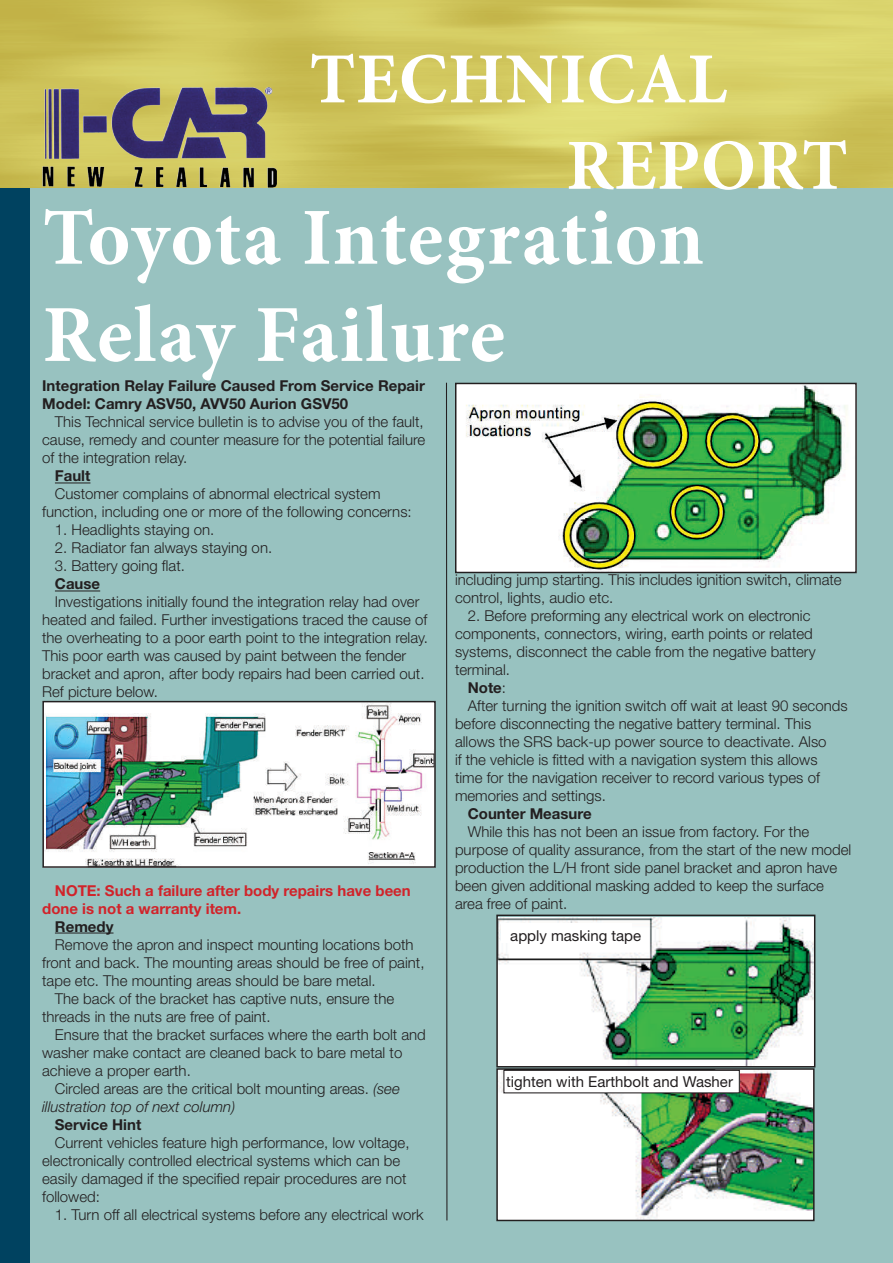
<style>
.page{position:relative;width:893px;height:1263px;background:#98c2c0}
.page>*{position:absolute;margin:0;border:0;box-sizing:border-box;transform-origin:0 0}
.t1{font:700 81px/97.2px "Minion Pro";letter-spacing:.015em;color:#fff}
.t2{font:700 72px/86.4px "Minion Pro";letter-spacing:.01em;color:#fff}
.t3{font:300 15px/18px "Helvetica Neue";color:#231f20}
.t4{font:700 15px/18px "Helvetica Neue";color:#231f20}
.t5{font:700 15px/18px "Helvetica Neue";color:#d1232a}
.t6{font:15px "Helvetica Neue";color:#231f20}
.t7{font:italic 300 15px "Helvetica Neue";color:#231f20}
.s1{font-weight:300}
.s2{font-style:italic}
</style>
<div class="page">
<div style="left:0;top:0;width:30px;height:1263px;background:#004260"></div>
<img style="left:0;top:0;width:893px;height:187px">
<img style="left:42px;top:87px;width:235px;height:100px">
<hr style="left:55px;top:483px;width:35px;height:1px;background:#231f20">
<hr style="left:55px;top:591px;width:45px;height:1px;background:#231f20">
<hr style="left:55px;top:933px;width:59px;height:1px;background:#231f20">
<img style="left:44px;top:703px;width:390px;height:163px">
<div style="left:42px;top:701px;width:394px;height:167px;border:1px solid #231f20"></div>
<img style="left:498px;top:1070px;width:315px;height:149px">
<div style="left:496px;top:1068px;width:319px;height:153px;border:1px solid #231f20"></div>
<img style="left:498px;top:917px;width:315px;height:148px">
<div style="left:496px;top:914px;width:319px;height:153px;border:1px solid #231f20"></div>
<img style="left:457px;top:385px;width:398px;height:186px">
<div style="left:455px;top:383px;width:402px;height:190px;border:1px solid #231f20"></div>
<hr style="left:446px;top:383px;width:1px;height:837px;background:#231f20">
<div style="left:501px;top:924px;width:131px;height:19px;background:#fff"></div>
<div style="left:504px;top:1070px;width:235px;height:23px;background:#fff"></div>
<div style="left:503px;top:1070px;width:237px;height:23px;border:1px solid #231f20"></div>
<h2 class="t2" style="left:566px;top:35px;width:283px;text-indent:-257px">TECHNICAL<br>REPORT</h2>
<h1 class="t1" style="left:43px;top:188px;width:663px">Toyota Integration<br>Relay Failure</h1>
<p class="t4" style="left:42px;top:377px;width:384px">Integration Relay Failure Caused From Service Repair<br>Model: Camry ASV50, AVV50 Aurion GSV50</p>
<p class="t3" style="left:42px;top:413px;width:385px;text-align:justify;text-indent:13px">This Technical service bulletin is to advise you of the fault, cause, remedy and counter measure for the potential failure of the integration relay.</p>
<p class="t4" style="left:55px;top:467px;width:37px">Fault</p>
<p class="t3" style="left:42px;top:485px;width:371px;text-indent:13px">Customer complains of abnormal electrical system function, including one or more of the following concerns:</p>
<p class="t3" style="left:55px;top:521px;width:161px">1. Headlights staying on.</p>
<p class="t3" style="left:55px;top:539px;width:219px">2. Radiator fan always staying on.</p>
<p class="t3" style="left:55px;top:557px;width:132px">3. Battery going flat.</p>
<p class="t4" style="left:55px;top:575px;width:47px">Cause</p>
<p class="t3" style="left:42px;top:593px;width:387px;text-indent:13px">Investigations initially found the integration relay had over heated and failed. Further investigations traced the cause of the overheating to a poor earth point to the integration relay.<br>This poor earth was caused by paint between the fender bracket and apron, after body repairs had been carried out.<br>Ref picture below.</p>
<p class="t3" style="left:455px;top:570px;width:388px">including jump starting. This includes ignition switch, climate control, lights, audio etc.</p>
<p class="t3" style="left:468px;top:606px;width:344px">2. Before preforming any electrical work on electronic</p>
<p class="t3" style="left:455px;top:624px;width:359px">components, connectors, wiring, earth points or related</p>
<p class="t3" style="left:455px;top:642px;width:362px">systems, disconnect the cable from the negative battery</p>
<p class="t3" style="left:455px;top:660px;width:57px">terminal.</p>
<p class="t4" style="left:468px;top:678px;width:40px">Note<span class="s1">:</span></p>
<p class="t3" style="left:468px;top:696px;width:381px">After turning the ignition switch off wait at least 90 seconds</p>
<p class="t3" style="left:455px;top:714px;width:358px">before disconnecting the negative battery terminal. This</p>
<p class="t3" style="left:455px;top:732px;width:373px">allows the SRS back-up power source to deactivate. Also</p>
<p class="t3" style="left:455px;top:750px;width:364px">if the vehicle is fitted with a navigation system this allows</p>
<p class="t3" style="left:455px;top:768px;width:366px">time for the navigation receiver to record various types of</p>
<p class="t3" style="left:455px;top:786px;width:152px">memories and settings.</p>
<p class="t4" style="left:468px;top:804px;width:125px">Counter Measure</p>
<p class="t3" style="left:455px;top:822px;width:398px;text-indent:13px">While this has not been an issue from factory. For the purpose of quality assurance, from the start of the new model production the L/H front side panel bracket and apron have been given additional masking added to keep the surface area free of paint.</p>
<p class="t6" style="left:510px;top:927px;width:132px">apply masking tape</p>
<p class="t5" style="left:42px;top:881px;width:370px;text-indent:13px">NOTE: Such a failure after body repairs have been done is not a warranty item.</p>
<p class="t4" style="left:55px;top:917px;width:60px">Remedy</p>
<p class="t3" style="left:55px;top:935px;width:360px">Remove the apron and inspect mounting locations both</p>
<p class="t3" style="left:42px;top:953px;width:384px">front and back. The mounting areas should be free of paint,</p>
<p class="t3" style="left:42px;top:971px;width:335px">tape etc. The mounting areas should be bare metal.</p>
<p class="t3" style="left:55px;top:989px;width:341px">The back of the bracket has captive nuts, ensure the</p>
<p class="t3" style="left:42px;top:1007px;width:230px">threads in the nuts are free of paint.</p>
<p class="t3" style="left:55px;top:1025px;width:372px">Ensure that the bracket surfaces where the earth bolt and</p>
<p class="t3" style="left:42px;top:1043px;width:362px">washer make contact are cleaned back to bare metal to</p>
<p class="t3" style="left:42px;top:1061px;width:150px">achieve a proper earth.</p>
<p class="t3" style="left:55px;top:1079px;width:346px">Circled areas are the critical bolt mounting areas. <span class="s2">(see</span></p>
<p class="t7" style="left:42px;top:1097px;width:195px">illustration top of next column)</p>
<p class="t4" style="left:55px;top:1115px;width:88px">Service Hint</p>
<p class="t3" style="left:42px;top:1133px;width:369px;text-indent:13px">Current vehicles feature high performance, low voltage, electronically controlled electrical systems which can be easily damaged if the specified repair procedures are not followed:</p>
<p class="t3" style="left:55px;top:1205px;width:370px">1. Turn off all electrical systems before any electrical work</p>
<p class="t6" style="left:506px;top:1072px;width:228px">tighten with Earthbolt and Washer</p>
</div>
